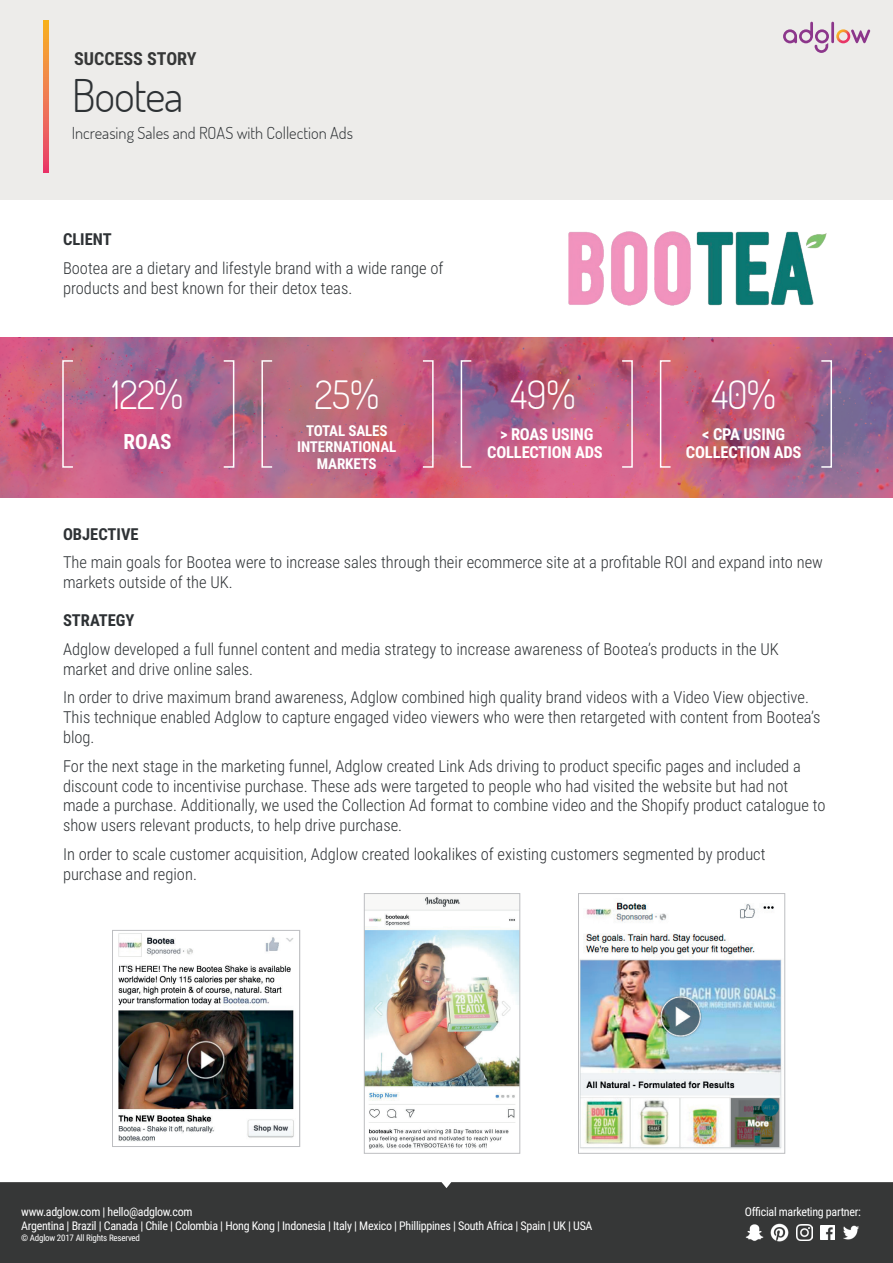
<style>
.page{position:relative;width:893px;height:1263px;background:#fff}
.page>*{position:absolute;margin:0;border:0;box-sizing:border-box;transform-origin:0 0}
.t1{font:300 45px "Dosis";letter-spacing:-.025em;color:#2e3235}
.t2{font:300 39px "Dosis";letter-spacing:-.025em;color:#fff}
.t3{font:700 21px "Roboto Condensed";color:#fff}
.t4{font:700 18px "Roboto Condensed";color:#363737}
.t5{font:300 16.5px/19.8px "Roboto Condensed";color:#2d3134}
.t6{font:300 16.5px/19.8px "Roboto Condensed";color:#2e3235}
.t7{font:700 16.5px/18px "Roboto Condensed";letter-spacing:-.01em;color:#fff;text-align:center}
.t8{font:300 16.5px "Dosis";color:#2e3235}
.t9{font:700 16.5px "Roboto Condensed";color:#2e3235}
.t10{font:700 16.5px "Roboto Condensed";color:#2d3134}
.t11{font:700 15px/16.5px "Roboto Condensed";letter-spacing:-.01em;color:#fff;text-align:center}
.t12{font:12px/14.4px "Roboto Condensed";letter-spacing:-.025em;color:#fff}
.t13{font:9px "Roboto Condensed";letter-spacing:-.025em;color:#fff}
</style>
<div class="page">
<div style="left:0;top:0;width:893px;height:200px;background:#edecea"></div>
<svg style="left:783px;top:22px;width:46px;height:31px"></svg>
<hr style="left:831px;top:22px;width:3px;height:21px;background:#8c368b">
<svg style="left:836px;top:29px;width:34px;height:14px"></svg>
<svg style="left:43px;top:21px;width:6px;height:151px"></svg>
<svg style="left:0;top:338px;width:893px;height:160px;background:#bc6183"></svg>
<div style="left:62px;top:360px;width:12px;height:108px;border:2px solid #fff"></div>
<div style="left:223px;top:360px;width:11px;height:108px;border:2px solid #fff"></div>
<div style="left:261px;top:360px;width:12px;height:108px;border:2px solid #fff"></div>
<div style="left:422px;top:360px;width:12px;height:108px;border:2px solid #fff"></div>
<div style="left:660px;top:360px;width:11px;height:108px;border:2px solid #fff"></div>
<div style="left:821px;top:360px;width:11px;height:108px;border:2px solid #fff"></div>
<div style="left:461px;top:360px;width:11px;height:108px;border:2px solid #fff"></div>
<div style="left:621px;top:360px;width:12px;height:108px;border:2px solid #fff"></div>
<div style="left:0;top:1182px;width:893px;height:81px;background:#363737"></div>
<div style="left:300px;top:1202px;width:293px;height:19px;background:#363737"></div>
<div style="left:535px;top:1202px;width:292px;height:19px;background:#363737"></div>
<img style="left:843px;top:1225px;width:16px;height:14px">
<img style="left:821px;top:1225px;width:13px;height:14px">
<img style="left:797px;top:1224px;width:16px;height:16px">
<img style="left:770px;top:1223px;width:19px;height:19px">
<img style="left:745px;top:1222px;width:20px;height:20px">
<img style="left:366px;top:896px;width:152px;height:253px">
<div style="left:364px;top:893px;width:156px;height:260px;border:1px solid #bdbec1"></div>
<img style="left:118px;top:933px;width:176px;height:209px">
<div style="left:112px;top:930px;width:188px;height:217px;border:1px solid #bdbec1"></div>
<img style="left:580px;top:902px;width:202px;height:247px">
<div style="left:578px;top:893px;width:207px;height:261px;border:1px solid #bdbec1"></div>
<img style="left:568px;top:232px;width:258px;height:73px">
<p class="t4" style="left:74px;top:46px;width:124px">SUCCESS STORY</p>
<h1 class="t1" style="left:72px;top:65px;width:113px">Bootea</h1>
<p class="t8" style="left:72px;top:122px;width:283px">Increasing Sales and ROAS with Collection Ads</p>
<p class="t9" style="left:63px;top:228px;width:50px">CLIENT</p>
<p class="t6" style="left:63px;top:257px;width:382px">Bootea are a dietary and lifestyle brand with a wide range of products and best known for their detox teas.</p>
<h2 class="t2" style="left:112px;top:369px;width:73px">122%</h2>
<p class="t3" style="left:124px;top:427px;width:49px">ROAS</p>
<h2 class="t2" style="left:314px;top:369px;width:66px">25%</h2>
<p class="t11" style="left:297px;top:422px;width:101px">TOTAL SALES<br>INTERNATIONAL<br>MARKETS</p>
<h2 class="t2" style="left:511px;top:369px;width:67px">49%</h2>
<p class="t7" style="left:487px;top:425px;width:117px">&gt; ROAS USING<br>COLLECTION ADS</p>
<h2 class="t2" style="left:711px;top:369px;width:66px">40%</h2>
<p class="t7" style="left:686px;top:425px;width:117px">&lt; CPA USING<br>COLLECTION ADS</p>
<p class="t9" style="left:63px;top:522px;width:77px">OBJECTIVE</p>
<p class="t6" style="left:63px;top:552px;width:761px">The main goals for Bootea were to increase sales through their ecommerce site at a profitable ROI and expand into new markets outside of the UK.</p>
<p class="t10" style="left:63px;top:608px;width:73px">STRATEGY</p>
<p class="t5" style="left:63px;top:638px;width:717px">Adglow developed a full funnel content and media strategy to increase awareness of Bootea’s products in the UK market and drive online sales.</p>
<p class="t5" style="left:63px;top:687px;width:759px">In order to drive maximum brand awareness, Adglow combined high quality brand videos with a Video View objective.<br>This technique enabled Adglow to capture engaged video viewers who were then retargeted with content from Bootea’s blog.</p>
<p class="t5" style="left:63px;top:755px;width:764px">For the next stage in the marketing funnel, Adglow created Link Ads driving to product specific pages and included a discount code to incentivise purchase. These ads were targeted to people who had visited the website but had not made a purchase. Additionally, we used the Collection Ad format to combine video and the Shopify product catalogue to show users relevant products, to help drive purchase.</p>
<p class="t5" style="left:63px;top:843px;width:704px">In order to scale customer acquisition, Adglow created lookalikes of existing customers segmented by product purchase and region.</p>
<p class="t12" style="left:21px;top:1204px;width:573px">www.adglow.com | hello@adglow.com<br>Argentina | Brazil | Canada | Chile | Colombia | Hong Kong | Indonesia | Italy | Mexico | Phillippines | South Africa | Spain | UK | USA</p>
<p class="t13" style="left:21px;top:1231px;width:120px">© Adglow 2017 All Rights Reserved</p>
<p class="t12" style="left:745px;top:1204px;width:118px">Official marketing partner:</p>
</div>
